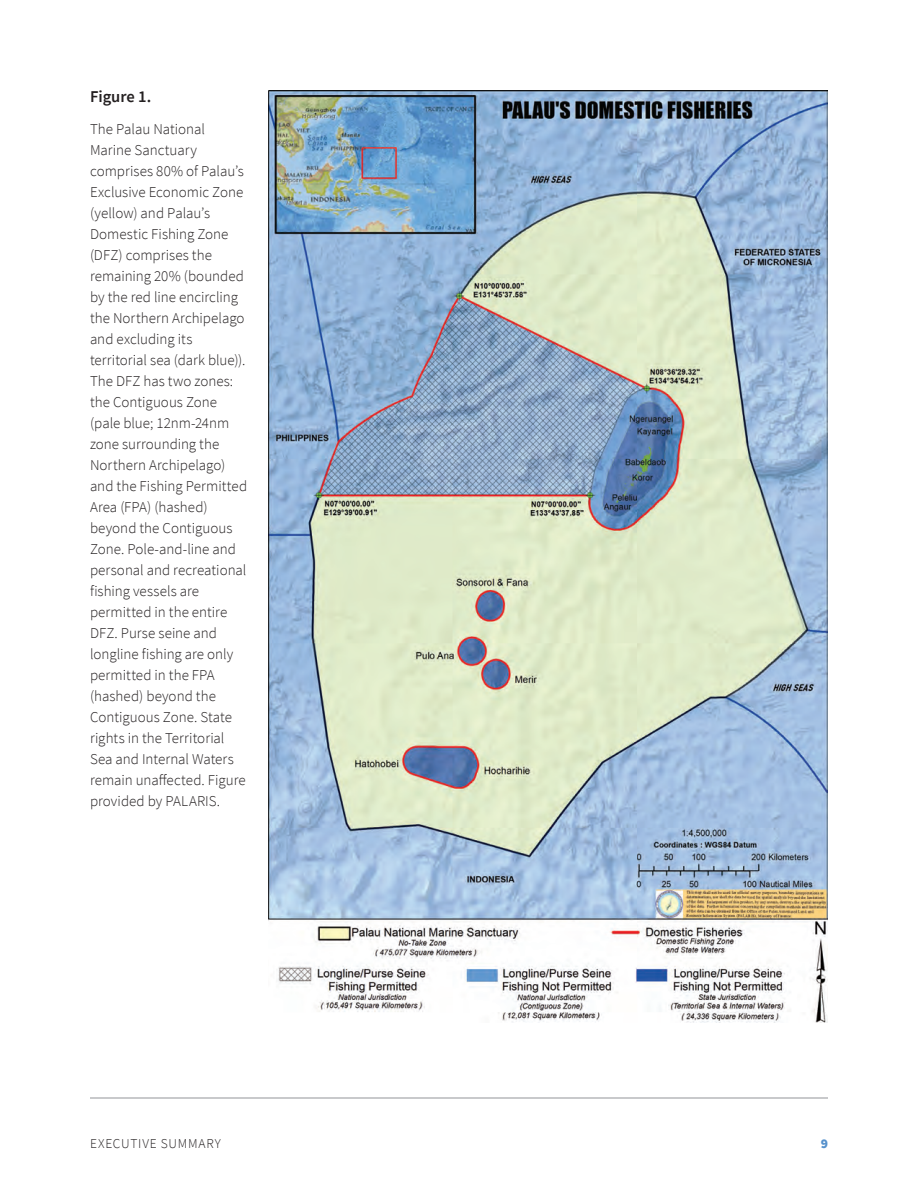
<style>
.page{position:relative;width:918px;height:1188px;background:#fff}
.page>*{position:absolute;margin:0;border:0;box-sizing:border-box;transform-origin:0 0}
.t1{font:600 16.5px "Source Sans Pro";color:#231f20}
.t2{font:300 15px/21px "Source Sans Pro";color:#231f20}
.t3{font:300 13.5px "Source Sans Pro";letter-spacing:.06em;color:#231f20}
.t4{font:900 13.5px "Source Sans Pro";color:#5691cc}
</style>
<div class="page">
<img style="left:269px;top:90px;width:559px;height:932px">
<hr style="left:90px;top:1098px;width:738px;height:1px;background:#939598">
<p class="t1" style="left:90px;top:86px;width:63px">Figure 1.</p>
<p class="t2" style="left:90px;top:118px;width:159px">The Palau National<br>Marine Sanctuary comprises 80% of Palau’s<br>Exclusive Economic Zone (yellow) and Palau’s<br>Domestic Fishing Zone (DFZ) comprises the remaining 20% (bounded by the red line encircling the Northern Archipelago and excluding its territorial sea (dark blue)).<br>The DFZ has two zones: the Contiguous Zone (pale blue; 12nm-24nm zone surrounding the<br>Northern Archipelago) and the Fishing Permitted<br>Area (FPA) (hashed) beyond the Contiguous<br>Zone. Pole-and-line and personal and recreational fishing vessels are permitted in the entire<br>DFZ. Purse seine and longline fishing are only permitted in the FPA (hashed) beyond the<br>Contiguous Zone. State rights in the Territorial<br>Sea and Internal Waters remain unaffected. Figure provided by PALARIS.</p>
<p class="t3" style="left:90px;top:1135px;width:132px">EXECUTIVE SUMMARY</p>
<p class="t4" style="left:821px;top:1134px;width:9px">9</p>
</div>
